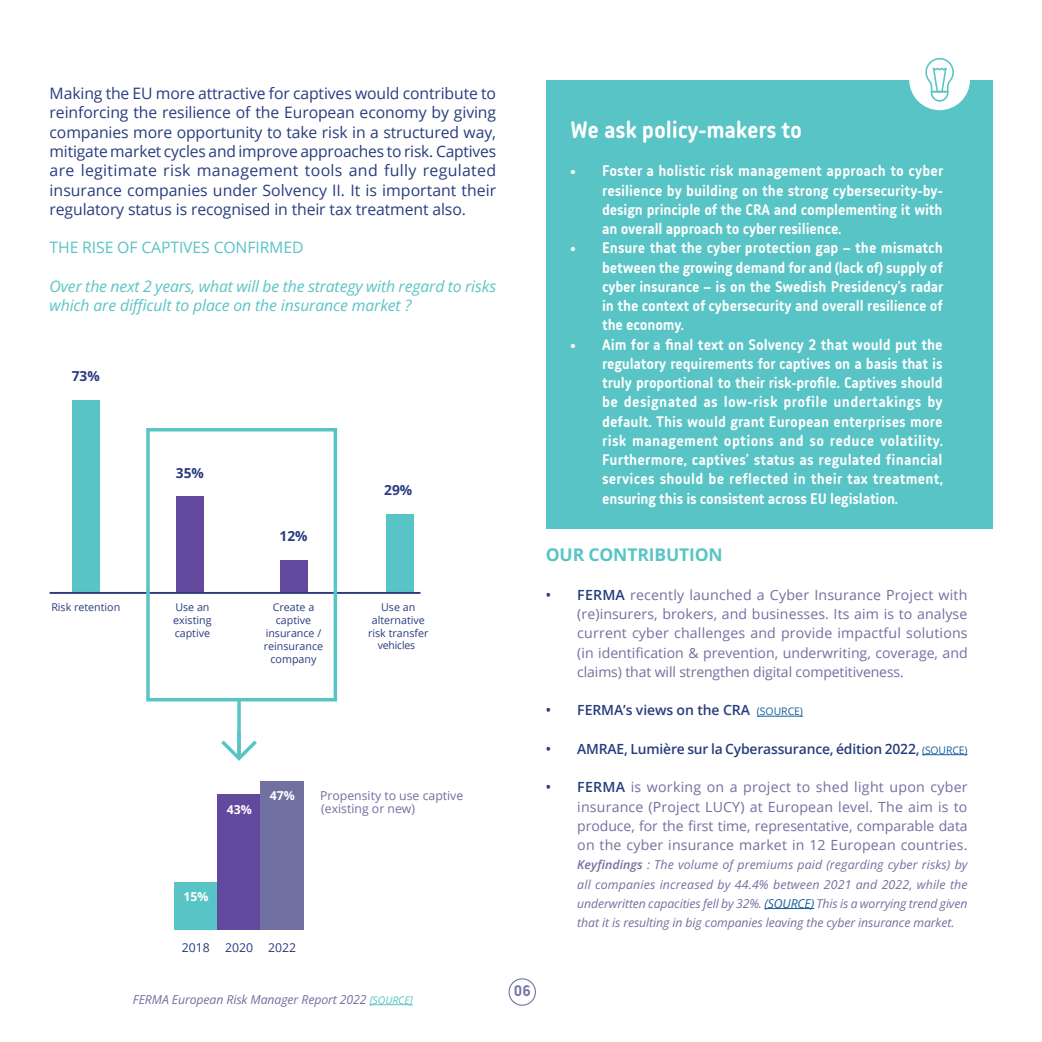
<style>
.page{position:relative;width:1042px;height:1042px;background:#fff}
.page>*{position:absolute;margin:0;border:0;box-sizing:border-box;transform-origin:0 0}
.H3_-_box{font:700 24.5px "Korb";letter-spacing:-.005em;color:#fff}
.Body{font:700 17.5px "Open Sans";letter-spacing:-.01em;color:#59c4c5}
.t1{font:700 15.75px/19.2px "Korb";letter-spacing:-.005em;color:#fff;text-align:justify}
.Body_puces{font:15.75px/19.2px "Open Sans";letter-spacing:-.01em;color:#283d7f;text-align:justify}
.Body_puces-2{font:italic 15.75px/19.2px "Open Sans";letter-spacing:-.01em;color:#59c4c5}
.Body_puces-3{font:15.75px "Open Sans";letter-spacing:-.01em;color:#59c4c5}
.t2{font:700 15.75px "Korb";color:#7574a4}
.t3{font:14px/19.2px "Open Sans";letter-spacing:-.005em;color:#7070a1;text-align:justify}
.t4{font:600 14px "Open Sans";letter-spacing:-.01em;color:#273c7d}
.t5{font:700 13.65px "Open Sans";color:#2a3b7f}
.t6{font:italic 12.25px/19.2px "Open Sans";letter-spacing:-.01em;color:#7070a1;text-align:justify}
.Légendes_graphs{font:italic 12.25px "Open Sans";letter-spacing:-.01em;color:#6f6fa0}
.t7{font:12.25px "Open Sans";color:#7070a1}
.t8{font:12.25px "Open Sans";color:#6f6fa0}
.t9{font:12.25px "Open Sans";color:#2a3b7f}
.t10{font:700 12.25px "Open Sans";color:#fff}
.t11{font:10.67px/12.8px "Open Sans";color:#2a3b7f;text-align:center}
.t12{font:10.5px "Open Sans";letter-spacing:-.02em;color:#2a3b7f}
.s1{font-size:10.5px;color:#59c4c5}
.s2{font-weight:600;color:#273c7d}
.s3{font-weight:400;font-size:10.5px;color:#175d9e}
.s4{font-weight:600}
.s5{color:#175d9e}
</style>
<div class="page">
<div style="left:508px;top:978px;width:28px;height:28px;border:1px solid #7574a4;border-radius:50%"></div>
<div style="left:72px;top:401px;width:27px;height:192px;background:#59c4c5"></div>
<div style="left:176px;top:497px;width:27px;height:96px;background:#63499d"></div>
<div style="left:281px;top:560px;width:27px;height:33px;background:#63499d"></div>
<div style="left:386px;top:514px;width:27px;height:79px;background:#59c4c5"></div>
<hr style="left:50px;top:592px;width:370px;height:2px;background:#2a3b7f">
<div style="left:146px;top:428px;width:191px;height:273px;border:4px solid #59c4c5"></div>
<div style="left:174px;top:882px;width:43px;height:48px;background:#59c4c5"></div>
<div style="left:217px;top:795px;width:44px;height:135px;background:#63499d"></div>
<div style="left:261px;top:781px;width:43px;height:149px;background:#7070a1"></div>
<svg style="left:221px;top:740px;width:36px;height:21px"></svg>
<svg style="left:237px;top:699px;width:4px;height:56px"></svg>
<hr style="left:370px;top:1004px;width:43px;height:1px;background:#59c4c5">
<hr style="left:757px;top:716px;width:46px;height:1px;background:#175d9e">
<hr style="left:922px;top:754px;width:45px;height:1px;background:#175d9e">
<hr style="left:764px;top:908px;width:50px;height:1px;background:#175d9e">
<div style="left:546px;top:80px;width:446px;height:448px;background:#59c4c5"></div>
<div style="left:909px;top:49px;width:61px;height:61px;background:#fff;border-radius:50%"></div>
<svg style="left:925px;top:58px;width:29px;height:44px"></svg>
<p class="Body_puces" style="left:50px;top:83px;width:448px">Making the EU more attractive for captives would contribute to reinforcing the resilience of the European economy by giving companies more opportunity to take risk in a structured way, mitigate market cycles and improve approaches to risk. Captives are legitimate risk management tools and fully regulated insurance companies under Solvency II. It is important their regulatory status is recognised in their tax treatment also.</p>
<p class="Body_puces-3" style="left:50px;top:237px;width:255px">THE RISE OF CAPTIVES CONFIRMED</p>
<p class="Body_puces-2" style="left:50px;top:276px;width:448px">Over the next 2 years, what will be the strategy with regard to risks which are difficult to place on the insurance market ?</p>
<p class="t5" style="left:72px;top:367px;width:30px">73%</p>
<p class="t5" style="left:176px;top:463px;width:30px">35%</p>
<p class="t11" style="left:51px;top:601px;width:70px">Risk retention</p>
<p class="t11" style="left:173px;top:601px;width:40px;text-align:left">Use an existing captive</p>
<p class="t5" style="left:279px;top:526px;width:30px">12%</p>
<p class="t11" style="left:264px;top:601px;width:61px">Create a captive insurance / reinsurance company</p>
<p class="t5" style="left:384px;top:480px;width:30px">29%</p>
<p class="t11" style="left:368px;top:601px;width:62px">Use an alternative risk transfer</p>
<h1 class="t12" style="left:378px;top:637px;width:39px">vehicles</h1>
<p class="t10" style="left:227px;top:801px;width:27px">43%</p>
<p class="t10" style="left:270px;top:787px;width:27px">47%</p>
<p class="t7" style="left:320px;top:787px;width:145px">Propensity to use captive</p>
<p class="t8" style="left:321px;top:800px;width:95px">(existing or new)</p>
<p class="t10" style="left:183px;top:888px;width:27px">15%</p>
<p class="t9" style="left:182px;top:939px;width:116px">2018 2020 2022</p>
<p class="Légendes_graphs" style="left:133px;top:991px;width:281px">FERMA European Risk Manager Report 2022 <span class="s1">[SOURCE]</span></p>
<p class="H3_-_box" style="left:570px;top:116px;width:233px">We ask policy-makers to</p>
<p class="t1" style="left:602px;top:161px;width:343px;text-indent:-32px">• Foster a holistic risk management approach to cyber resilience by building on the strong cybersecurity-by&shy;design principle of the CRA and complementing it with an overall approach to cyber resilience.</p>
<p class="t1" style="left:602px;top:238px;width:343px;text-indent:-32px">• Ensure that the cyber protection gap – the mismatch between the growing demand for and (lack of) supply of cyber insurance – is on the Swedish Presidency’s radar in the context of cybersecurity and overall resilience of the economy.</p>
<p class="t1" style="left:602px;top:334px;width:342px;text-indent:-32px">• Aim for a final text on Solvency 2 that would put the regulatory requirements for captives on a basis that is truly proportional to their risk-profile. Captives should be designated as low-risk profile undertakings by default. This would grant European enterprises more risk management options and so reduce volatility.<br>Furthermore, captives’ status as regulated financial services should be reflected in their tax treatment, ensuring this is consistent across EU legislation.</p>
<p class="Body" style="left:546px;top:543px;width:179px">OUR CONTRIBUTION</p>
<p class="t3" style="left:577px;top:585px;width:392px;text-indent:-32px"><span class="s2">• FERMA</span> recently launched a Cyber Insurance Project with (re)insurers, brokers, and businesses. Its aim is to analyse current cyber challenges and provide impactful solutions (in identification &amp; prevention, underwriting, coverage, and claims) that will strengthen digital competitiveness.</p>
<p class="t4" style="left:546px;top:701px;width:259px">• FERMA’s views on the CRA <span class="s3">(SOURCE)</span></p>
<p class="t4" style="left:546px;top:739px;width:423px">• AMRAE, Lumière sur la Cyberassurance, édition 2022, <span class="s3">(SOURCE)</span></p>
<p class="t3" style="left:577px;top:777px;width:392px;text-indent:-32px"><span class="s2">• FERMA</span> is working on a project to shed light upon cyber insurance (Project LUCY) at European level. The aim is to produce, for the first time, representative, comparable data on the cyber insurance market in 12 European countries.</p>
<p class="t6" style="left:577px;top:855px;width:392px"><span class="s4">Keyfindings</span> : The volume of premiums paid (regarding cyber risks) by all companies increased by 44.4% between 2021 and 2022, while the underwritten capacities fell by 32%. <span class="s5">(SOURCE)</span> This is a worrying trend given that it is resulting in big companies leaving the cyber insurance market.</p>
<p class="t2" style="left:514px;top:982px;width:18px">06</p>
</div>
